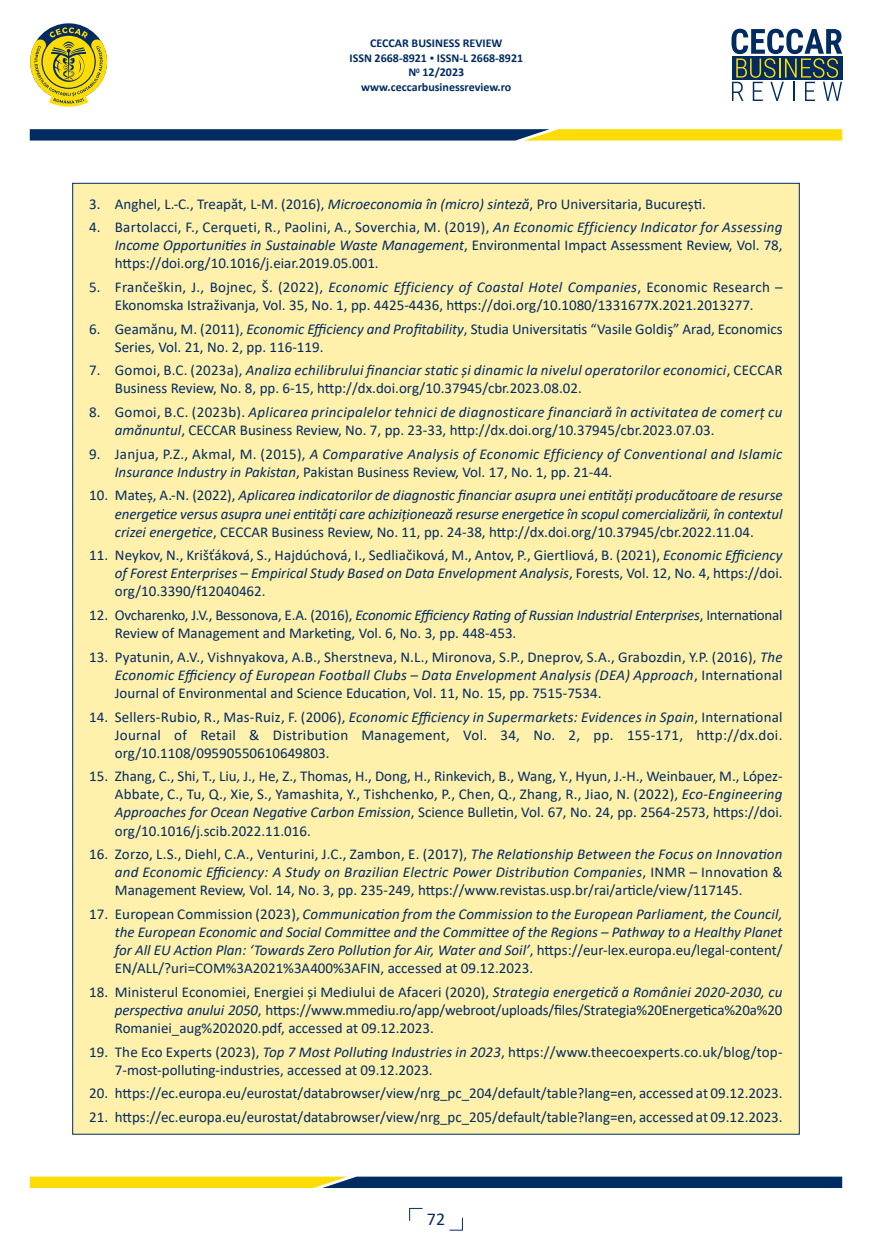
<style>
.page{position:relative;width:872px;height:1255px;background:#fff}
.page>*{position:absolute;margin:0;border:0;box-sizing:border-box;transform-origin:0 0}
.t1{font:18px "Calibri";color:#002c62}
.t2{font:15px/18.1px "Calibri";color:#002c62;text-align:justify}
.t3{font:italic 15px/18px "Calibri";color:#002c62;text-align:justify}
.t4{font:italic 15px/18px "Calibri";letter-spacing:.02em;color:#002c62}
.t5{font:700 12px/14.4px "Calibri";color:#002c62;text-align:center}
.s1{font-size:9px}
.s2{font-style:italic}
.s3{font-style:normal}
</style>
<div class="page">
<svg style="left:409px;top:1207px;width:13px;height:13px"></svg>
<svg style="left:30px;top:27px;width:77px;height:80px"></svg>
<svg style="left:731px;top:29px;width:111px;height:72px"></svg>
<svg style="left:30px;top:129px;width:812px;height:11px;background:#637144"></svg>
<svg style="left:30px;top:1176px;width:812px;height:11px;background:#6a774c"></svg>
<svg style="left:449px;top:1217px;width:14px;height:13px"></svg>
<div style="left:72px;top:183px;width:727px;height:951px;background:#fff0ab;border:1px solid #002c62"></div>
<p class="t5" style="left:349px;top:36px;width:175px">CECCAR BUSINESS REVIEW<br>ISSN 2668-8921 <span class="s1">•</span> ISSN-L 2668-8921<br>N<sup>0</sup> 12/2023 www.ceccarbusinessreview.ro</p>
<p class="t2" style="left:89px;top:194px;width:618px">3. Anghel, L.-C., Treapăt, L-M. (2016), <span class="s2">Microeconomia în (micro) sinteză</span>, Pro Universitaria, București.</p>
<p class="t2" style="left:115px;top:218px;width:669px;text-indent:-26px">4. Bartolacci, F., Cerqueti, R., Paolini, A., Soverchia, M. (2019), <span class="s2">An Economic Efficiency Indicator for Assessing Income Opportunities in Sustainable Waste Management</span>, Environmental Impact Assessment Review, Vol. 78, https://doi.org/10.1016/j.eiar.2019.05.001.</p>
<p class="t2" style="left:89px;top:277px;width:695px;text-align:center">5. Frančeškin, J., Bojnec, Š. (2022), <span class="s2">Economic Efficiency of Coastal Hotel Companies</span>, Economic Research –<br>Ekonomska Istraživanja, Vol. 35, No. 1, pp. 4425-4436, https://doi.org/10.1080/1331677X.2021.2013277.</p>
<p class="t2" style="left:115px;top:319px;width:669px;text-indent:-26px">6. Geamănu, M. (2011), <span class="s2">Economic Efficiency and Profitability</span>, Studia Universitatis “Vasile Goldiş” Arad, Economics<br>Series, Vol. 21, No. 2, pp. 116-119.</p>
<p class="t2" style="left:115px;top:361px;width:669px;text-indent:-26px">7. Gomoi, B.C. (2023a), <span class="s2">Analiza echilibrului financiar static și dinamic la nivelul operatorilor economici</span>, CECCAR<br>Business Review, No. 8, pp. 6-15, http://dx.doi.org/10.37945/cbr.2023.08.02.</p>
<p class="t2" style="left:115px;top:402px;width:669px;text-indent:-26px">8. Gomoi, B.C. (2023b). <span class="s2">Aplicarea principalelor tehnici de diagnosticare financiară în activitatea de comerț cu amănuntul</span>, CECCAR Business Review, No. 7, pp. 23-33, http://dx.doi.org/10.37945/cbr.2023.07.03.</p>
<p class="t4" style="left:115px;top:444px;width:669px;text-indent:-26px"><span class="s3">9. Janjua, P.Z., Akmal, M. (2015),</span> A Comparative Analysis of Economic Efficiency of Conventional and Islamic<br>Insurance Industry in Pakistan<span class="s3">, Pakistan Business Review, Vol. 17, No. 1, pp. 21-44.</span></p>
<p class="t3" style="left:115px;top:486px;width:669px;text-indent:-26px"><span class="s3">10. Mateș, A.-N. (2022),</span> Aplicarea indicatorilor de diagnostic financiar asupra unei entități producătoare de resurse energetice versus asupra unei entități care achiziționează resurse energetice în scopul comercializării, în contextul crizei energetice<span class="s3">, CECCAR Business Review, No. 11, pp. 24-38, http://dx.doi.org/10.37945/cbr.2022.11.04.</span></p>
<p class="t2" style="left:115px;top:546px;width:669px;text-indent:-26px">11. Neykov, N., Krišťáková, S., Hajdúchová, I., Sedliačiková, M., Antov, P., Giertliová, B. (2021), <span class="s2">Economic Efficiency of Forest Enterprises – Empirical Study Based on Data Envelopment Analysis</span>, Forests, Vol. 12, No. 4, https://doi. org/10.3390/f12040462.</p>
<p class="t2" style="left:115px;top:605px;width:669px;text-indent:-26px">12. Ovcharenko, J.V., Bessonova, E.A. (2016), <span class="s2">Economic Efficiency Rating of Russian Industrial Enterprises</span>, International<br>Review of Management and Marketing, Vol. 6, No. 3, pp. 448-453.</p>
<p class="t2" style="left:115px;top:647px;width:669px;text-indent:-26px">13. Pyatunin, A.V., Vishnyakova, A.B., Sherstneva, N.L., Mironova, S.P., Dneprov, S.A., Grabozdin, Y.P. (2016), <span class="s2">The Economic Efficiency of European Football Clubs – Data Envelopment Analysis (DEA) Approach</span>, International Journal of Environmental and Science Education, Vol. 11, No. 15, pp. 7515-7534.</p>
<p class="t2" style="left:115px;top:707px;width:669px;text-indent:-26px">14. Sellers‐Rubio, R., Mas‐Ruiz, F. (2006), <span class="s2">Economic Efficiency in Supermarkets: Evidences in Spain</span>, International Journal of Retail &amp; Distribution Management, Vol. 34, No. 2, pp. 155-171, http://dx.doi. org/10.1108/09590550610649803.</p>
<p class="t2" style="left:115px;top:766px;width:669px;text-indent:-26px">15. Zhang, C., Shi, T., Liu, J., He, Z., Thomas, H., Dong, H., Rinkevich, B., Wang, Y., Hyun, J.-H., Weinbauer, M., López-Abbate, C., Tu, Q., Xie, S., Yamashita, Y., Tishchenko, P., Chen, Q., Zhang, R., Jiao, N. (2022), <span class="s2">Eco-Engineering Approaches for Ocean Negative Carbon Emission</span>, Science Bulletin, Vol. 67, No. 24, pp. 2564-2573, https://doi. org/10.1016/j.scib.2022.11.016.</p>
<p class="t2" style="left:115px;top:844px;width:669px;text-indent:-26px">16. Zorzo, L.S., Diehl, C.A., Venturini, J.C., Zambon, E. (2017), <span class="s2">The Relationship Between the Focus on Innovation and Economic Efficiency: A Study on Brazilian Electric Power Distribution Companies</span>, INMR – Innovation &amp; Management Review, Vol. 14, No. 3, pp. 235-249, https://www.revistas.usp.br/rai/article/view/117145.</p>
<p class="t3" style="left:115px;top:904px;width:669px;text-indent:-26px"><span class="s3">17. European Commission (2023),</span> Communication from the Commission to the European Parliament, the Council, the European Economic and Social Committee and the Committee of the Regions – Pathway to a Healthy Planet for All EU Action Plan: ‘Towards Zero Pollution for Air, Water and Soil’<span class="s3">, https://eur-lex.europa.eu/legal-content/ EN/ALL/?uri=COM%3A2021%3A400%3AFIN, accessed at 09.12.2023.</span></p>
<p class="t2" style="left:115px;top:982px;width:669px;text-indent:-26px">18. Ministerul Economiei, Energiei și Mediului de Afaceri (2020), <span class="s2">Strategia energetică a României 2020-2030, cu perspectiva anului 2050</span>, https://www.mmediu.ro/app/webroot/uploads/files/Strategia%20Energetica%20a%20<br>Romaniei_aug%202020.pdf, accessed at 09.12.2023.</p>
<p class="t2" style="left:115px;top:1042px;width:669px;text-indent:-26px">19. The Eco Experts (2023), <span class="s2">Top 7 Most Polluting Industries in 2023</span>, https://www.theecoexperts.co.uk/blog/top-<br>7-most-polluting-industries, accessed at 09.12.2023.</p>
<p class="t2" style="left:89px;top:1083px;width:695px">20. https://ec.europa.eu/eurostat/databrowser/view/nrg_pc_204/default/table?lang=en, accessed at 09.12.2023.</p>
<p class="t2" style="left:89px;top:1107px;width:695px">21. https://ec.europa.eu/eurostat/databrowser/view/nrg_pc_205/default/table?lang=en, accessed at 09.12.2023.</p>
<p class="t1" style="left:427px;top:1206px;width:20px">72</p>
</div>
